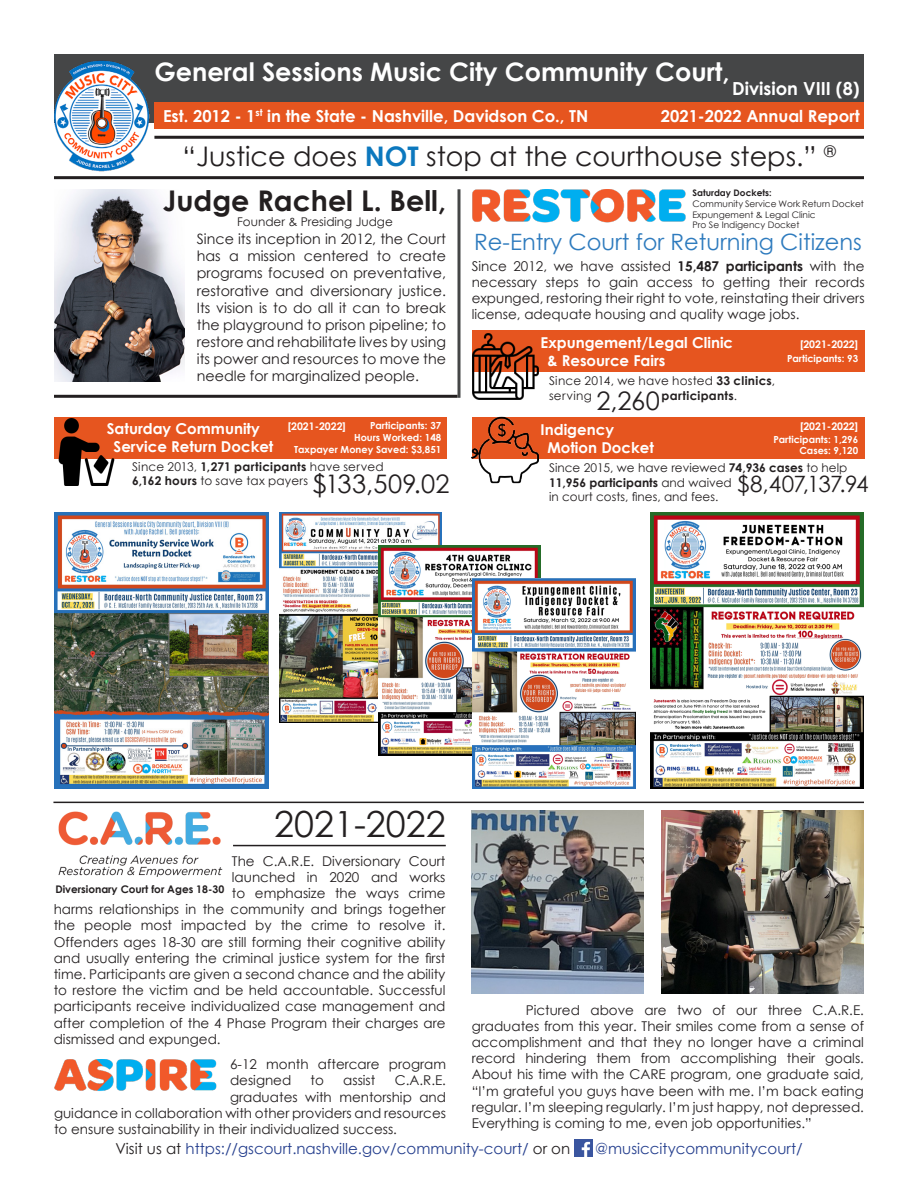
<style>
.page{position:relative;width:918px;height:1188px;background:#fff}
.page>*{position:absolute;margin:0;border:0;box-sizing:border-box;transform-origin:0 0}
.Paragraph_Style_1{font:36px "Century Gothic";color:#231f20}
.t1{font:700 28.5px "Century Gothic";color:#231f20}
.t2{font:27px "Century Gothic";color:#231f20}
.t3{font:700 25.5px "Century Gothic";color:#fff}
.Paragraph_Style_1-2{font:25.5px "Century Gothic";letter-spacing:.01em;color:#231f20}
.t4{font:22.5px "Century Gothic";color:#2e7bbe}
.Paragraph_Style_1-3{font:22.5px "Century Gothic";letter-spacing:-.03em;color:#231f20}
.t5{font:700 18px "Century Gothic";color:#fff}
.t6{font:700 16.5px "Century Gothic";color:#fff}
.t7{font:700 15px/18px "Century Gothic";color:#fff}
.Paragraph_Style_1-4{font:15px "Century Gothic";color:#253f8e}
.Paragraph_Style_1-5{font:14.25px/17.1px "Century Gothic";color:#231f20;text-align:justify}
.Paragraph_Style_1-6{font:13.5px/16.2px "Century Gothic";color:#231f20;text-align:justify}
.Paragraph_Style_1-7{font:12px/14.4px "Century Gothic";color:#231f20}
.Paragraph_Style_1-8{font:12px/14.4px "Century Gothic";letter-spacing:.02em;color:#231f20}
.t8{font:700 12px "Century Gothic";letter-spacing:.025em;color:#231f20}
.Paragraph_Style_1-9{font:700 10.5px "Century Gothic";color:#fff}
.Paragraph_Style_1-10{font:700 10.5px "Century Gothic";color:#231f20}
.Paragraph_Style_1-11{font:700 9.75px "Century Gothic";color:#fff}
.Paragraph_Style_1-12{font:9px "Century Gothic";color:#231f20}
.Paragraph_Style_1-13{font:700 9px "Century Gothic";color:#231f20}
.s1{font-weight:700;color:#0c78be}
.s2{font-weight:700}
.s3{font-weight:400}
.s4{color:#231f20}
</style>
<div class="page">
<hr style="left:154px;top:136px;width:710px;height:3px;background:#231f20">
<div style="left:54px;top:54px;width:810px;height:68px;background:#454647"></div>
<div style="left:154px;top:102px;width:710px;height:27px;background:#e6551f"></div>
<img style="left:54px;top:189px;width:130px;height:192px">
<hr style="left:54px;top:176px;width:810px;height:3px;background:#231f20">
<hr style="left:458px;top:189px;width:2px;height:209px;background:#454647">
<hr style="left:54px;top:395px;width:404px;height:3px;background:#231f20">
<hr style="left:233px;top:845px;width:213px;height:1px;background:#231f20">
<img style="left:472px;top:189px;width:214px;height:34px">
<img style="left:54px;top:60px;width:96px;height:112px">
<div style="left:54px;top:417px;width:393px;height:41px;background:#e6551f"></div>
<img style="left:55px;top:419px;width:63px;height:66px">
<div style="left:472px;top:331px;width:393px;height:41px;background:#e6551f"></div>
<img style="left:472px;top:333px;width:67px;height:67px">
<div style="left:472px;top:417px;width:393px;height:41px;background:#e6551f"></div>
<img style="left:472px;top:417px;width:67px;height:67px">
<img style="left:575px;top:1139px;width:17px;height:18px">
<img style="left:58px;top:811px;width:165px;height:66px">
<img style="left:54px;top:1059px;width:163px;height:32px">
<hr style="left:53px;top:802px;width:811px;height:1px;background:#231f20">
<img style="left:472px;top:810px;width:171px;height:184px">
<img style="left:662px;top:810px;width:202px;height:183px">
<img style="left:279px;top:512px;width:163px;height:211px">
<img style="left:378px;top:546px;width:163px;height:210px">
<img style="left:472px;top:579px;width:163px;height:210px">
<img style="left:650px;top:512px;width:214px;height:277px">
<img style="left:54px;top:512px;width:214px;height:277px">
<p class="t3" style="left:154px;top:53px;width:577px">General Sessions Music City Community Court,</p>
<p class="t5" style="left:732px;top:75px;width:129px">Division VIII (8)</p>
<p class="t6" style="left:163px;top:103px;width:427px">Est. 2012 - 1<sup>st</sup> in the State - Nashville, Davidson Co., TN</p>
<p class="t6" style="left:661px;top:103px;width:200px">2021-2022 Annual Report</p>
<p class="t2" style="left:183px;top:137px;width:655px">“Justice does <span class="s1">NOT</span> stop at the courthouse steps.” <sup>®</sup></p>
<p class="t1" style="left:163px;top:179px;width:285px">Judge Rachel L. Bell,</p>
<p class="Paragraph_Style_1-5" style="left:197px;top:230px;width:251px">Since its inception in 2012, the Court has a mission centered to create programs focused on preventative, restorative and diversionary justice.<br>Its vision is to do all it can to break the playground to prison pipeline; to restore and rehabilitate lives by using its power and resources to move the needle for marginalized people.</p>
<p class="Paragraph_Style_1-7" style="left:237px;top:214px;width:157px">Founder &amp; Presiding Judge</p>
<p class="Paragraph_Style_1-13" style="left:692px;top:186px;width:81px">Saturday Dockets:</p>
<p class="Paragraph_Style_1-12" style="left:692px;top:197px;width:173px">Community Service Work Return Docket</p>
<p class="Paragraph_Style_1-12" style="left:692px;top:208px;width:125px">Expungement &amp; Legal Clinic</p>
<p class="Paragraph_Style_1-12" style="left:692px;top:219px;width:109px">Pro Se Indigency Docket</p>
<p class="t4" style="left:474px;top:227px;width:389px">Re-Entry Court for Returning Citizens</p>
<p class="Paragraph_Style_1-6" style="left:472px;top:258px;width:394px">Since 2012, we have assisted <span class="s2">15,487 participants</span> with the necessary steps to gain access to getting their records expunged, restoring their right to vote, reinstating their drivers license, adequate housing and quality wage jobs.</p>
<p class="Paragraph_Style_1-9" style="left:800px;top:336px;width:60px">[2021-2022]</p>
<p class="t7" style="left:541px;top:333px;width:194px">Expungement/Legal Clinic</p>
<p class="t7" style="left:547px;top:351px;width:120px">&amp; Resource Fairs</p>
<p class="Paragraph_Style_1-8" style="left:549px;top:374px;width:228px">Since 2014, we have hosted <span class="s2">33 clinics</span>, serving</p>
<p class="Paragraph_Style_1-11" style="left:787px;top:352px;width:73px">Participants: 93</p>
<p class="t8" style="left:662px;top:386px;width:77px">participants<span class="s3">.</span></p>
<p class="Paragraph_Style_1-2" style="left:597px;top:383px;width:65px">2,260</p>
<p class="Paragraph_Style_1-9" style="left:288px;top:418px;width:60px">[2021-2022]</p>
<p class="Paragraph_Style_1-9" style="left:800px;top:418px;width:60px">[2021-2022]</p>
<p class="Paragraph_Style_1-11" style="left:370px;top:419px;width:73px">Participants: 37</p>
<p class="Paragraph_Style_1-11" style="left:354px;top:430px;width:89px">Hours Worked: 148</p>
<p class="Paragraph_Style_1-11" style="left:294px;top:442px;width:149px">Taxpayer Money Saved: $3,851</p>
<p class="t7" style="left:107px;top:419px;width:155px">Saturday Community</p>
<p class="t7" style="left:114px;top:437px;width:161px">Service Return Docket</p>
<p class="Paragraph_Style_1-7" style="left:132px;top:459px;width:253px">Since 2013, <span class="s2">1,271 participants</span> have served</p>
<p class="Paragraph_Style_1-7" style="left:132px;top:473px;width:178px"><span class="s2">6,162 hours</span> to save tax payers</p>
<p class="Paragraph_Style_1-2" style="left:313px;top:466px;width:139px">$133,509.02</p>
<p class="t7" style="left:547px;top:420px;width:108px;text-indent:-7px">Indigency<br>Motion Docket</p>
<p class="Paragraph_Style_1-7" style="left:549px;top:460px;width:300px">Since 2015, we have reviewed <span class="s2">74,936 cases</span> to help<br><span class="s2">11,956 participants</span> and waived</p>
<p class="Paragraph_Style_1-7" style="left:549px;top:489px;width:171px">in court costs, fines, and fees.</p>
<p class="Paragraph_Style_1-11" style="left:773px;top:432px;width:86px">Participants: 1,296</p>
<p class="Paragraph_Style_1-11" style="left:799px;top:443px;width:60px">Cases: 9,120</p>
<p class="Paragraph_Style_1-3" style="left:737px;top:468px;width:133px">$8,407,137.94</p>
<p class="Paragraph_Style_1" style="left:274px;top:799px;width:173px">2021-2022</p>
<p class="Paragraph_Style_1-6" style="left:232px;top:852px;width:215px">The C.A.R.E. Diversionary Court</p>
<p class="Paragraph_Style_1-6" style="left:232px;top:869px;width:215px">launched in 2020 and works</p>
<p class="Paragraph_Style_1-6" style="left:232px;top:885px;width:215px">to emphasize the ways crime</p>
<p class="Paragraph_Style_1-6" style="left:54px;top:901px;width:393px">harms relationships in the community and brings together</p>
<p class="Paragraph_Style_1-6" style="left:54px;top:917px;width:393px">the people most impacted by the crime to resolve it.</p>
<p class="Paragraph_Style_1-6" style="left:54px;top:933px;width:393px">Offenders ages 18-30 are still forming their cognitive ability</p>
<p class="Paragraph_Style_1-6" style="left:54px;top:950px;width:393px">and usually entering the criminal justice system for the first</p>
<p class="Paragraph_Style_1-6" style="left:54px;top:966px;width:393px">time. Participants are given a second chance and the ability</p>
<p class="Paragraph_Style_1-6" style="left:54px;top:982px;width:393px">to restore the victim and be held accountable. Successful</p>
<p class="Paragraph_Style_1-6" style="left:54px;top:998px;width:393px">participants receive individualized case management and</p>
<p class="Paragraph_Style_1-6" style="left:54px;top:1014px;width:393px">after completion of the 4 Phase Program their charges are</p>
<p class="Paragraph_Style_1-6" style="left:54px;top:1031px;width:168px">dismissed and expunged.</p>
<p class="Paragraph_Style_1-10" style="left:55px;top:881px;width:170px">Diversionary Court for Ages 18-30</p>
<p class="Paragraph_Style_1-6" style="left:230px;top:1056px;width:218px">6-12 month aftercare program designed</p>
<p class="Paragraph_Style_1-6" style="left:311px;top:1072px;width:15px">to</p>
<p class="Paragraph_Style_1-6" style="left:343px;top:1072px;width:34px">assist</p>
<p class="Paragraph_Style_1-6" style="left:395px;top:1072px;width:53px">C.A.R.E.</p>
<p class="Paragraph_Style_1-6" style="left:230px;top:1088px;width:217px">graduates with mentorship and</p>
<p class="Paragraph_Style_1-6" style="left:54px;top:1105px;width:394px">guidance in collaboration with other providers and resources</p>
<p class="Paragraph_Style_1-6" style="left:54px;top:1121px;width:344px">to ensure sustainability in their individualized success.</p>
<p class="Paragraph_Style_1-6" style="left:472px;top:1001px;width:394px;text-indent:54px">Pictured above are two of our three C.A.R.E. graduates from this year. Their smiles come from a sense of accomplishment and that they no longer have a criminal record hindering them from accomplishing their goals.<br>About his time with the CARE program, one graduate said, “I’m grateful you guys have been with me. I’m back eating regular. I’m sleeping regularly. I’m just happy, not depressed.<br>Everything is coming to me, even job opportunities.”</p>
<p class="Paragraph_Style_1-4" style="left:115px;top:1138px;width:456px"><span class="s4">Visit us at</span> https://gscourt.nashville.gov/community-court/ <span class="s4">or on</span></p>
<p class="Paragraph_Style_1-4" style="left:595px;top:1138px;width:209px">@musiccitycommunitycourt/</p>
</div>
